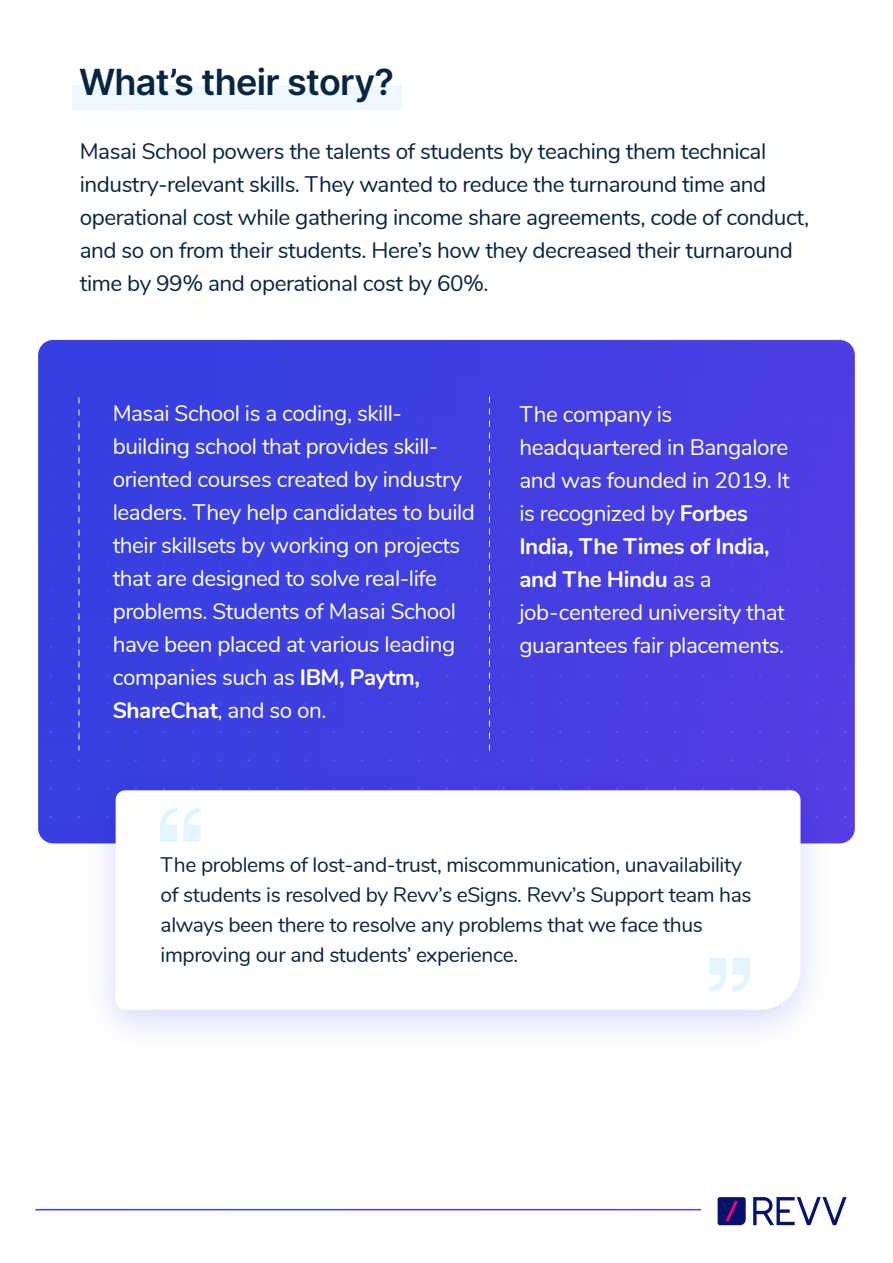
<style>
.page{position:relative;width:893px;height:1263px;background:#fff}
.page>*{position:absolute;margin:0;border:0;box-sizing:border-box;transform-origin:0 0}
.t1{font:600 36px "Inter";letter-spacing:-.02em;color:#092540}
.t2{font:22.5px/33px "Nunito";letter-spacing:-.02em;color:#fff}
.t3{font:22.5px/33px "Nunito";letter-spacing:-.02em;color:#092540}
.t4{font:21px/30.2px "Nunito";letter-spacing:-.02em;color:#092540}
.s1{font-weight:700}
</style>
<div class="page">
<div style="left:72px;top:86px;width:330px;height:24px;background:#edf8ff"></div>
<div style="left:38px;top:342px;width:817px;height:501px;background:linear-gradient(to right,#353fe0,#4f3ee3)"></div>
<svg style="left:78px;top:397px;width:2px;height:353px"></svg>
<svg style="left:489px;top:397px;width:1px;height:353px"></svg>
<img style="left:70px;top:756px;width:776px;height:275px">
<svg style="left:116px;top:790px;width:684px;height:220px"></svg>
<svg style="left:160px;top:807px;width:17px;height:35px"></svg>
<svg style="left:183px;top:807px;width:18px;height:35px"></svg>
<svg style="left:709px;top:957px;width:41px;height:35px"></svg>
<svg style="left:717px;top:1197px;width:130px;height:29px"></svg>
<svg style="left:822px;top:1197px;width:24px;height:28px"></svg>
<h1 class="t1" style="left:79px;top:55px;width:316px">What’s their story?</h1>
<p class="t3" style="left:80px;top:133px;width:731px">Masai School powers the talents of students by teaching them technical industry-relevant skills. They wanted to reduce the turnaround time and operational cost while gathering income share agreements, code of conduct, and so on from their students. Here’s how they decreased their turnaround time by 99% and operational cost by 60%.</p>
<p class="t2" style="left:113px;top:395px;width:364px">Masai School is a coding, skill&shy;building school that provides skill&shy;oriented courses created by industry leaders. They help candidates to build their skillsets by working on projects that are designed to solve real-life problems. Students of Masai School have been placed at various leading companies such as <span class="s1">IBM, Paytm, ShareChat</span>, and so on.</p>
<p class="t2" style="left:519px;top:396px;width:272px">The company is headquartered in Bangalore and was founded in 2019. It is recognized by <span class="s1">Forbes<br>India, The Times of India, and The Hindu</span> as a job-centered university that guarantees fair placements.</p>
<p class="t4" style="left:161px;top:848px;width:592px">The problems of lost-and-trust, miscommunication, unavailability of students is resolved by Revv’s eSigns. Revv’s Support team has always been there to resolve any problems that we face thus improving our and students’ experience.</p>
</div>
